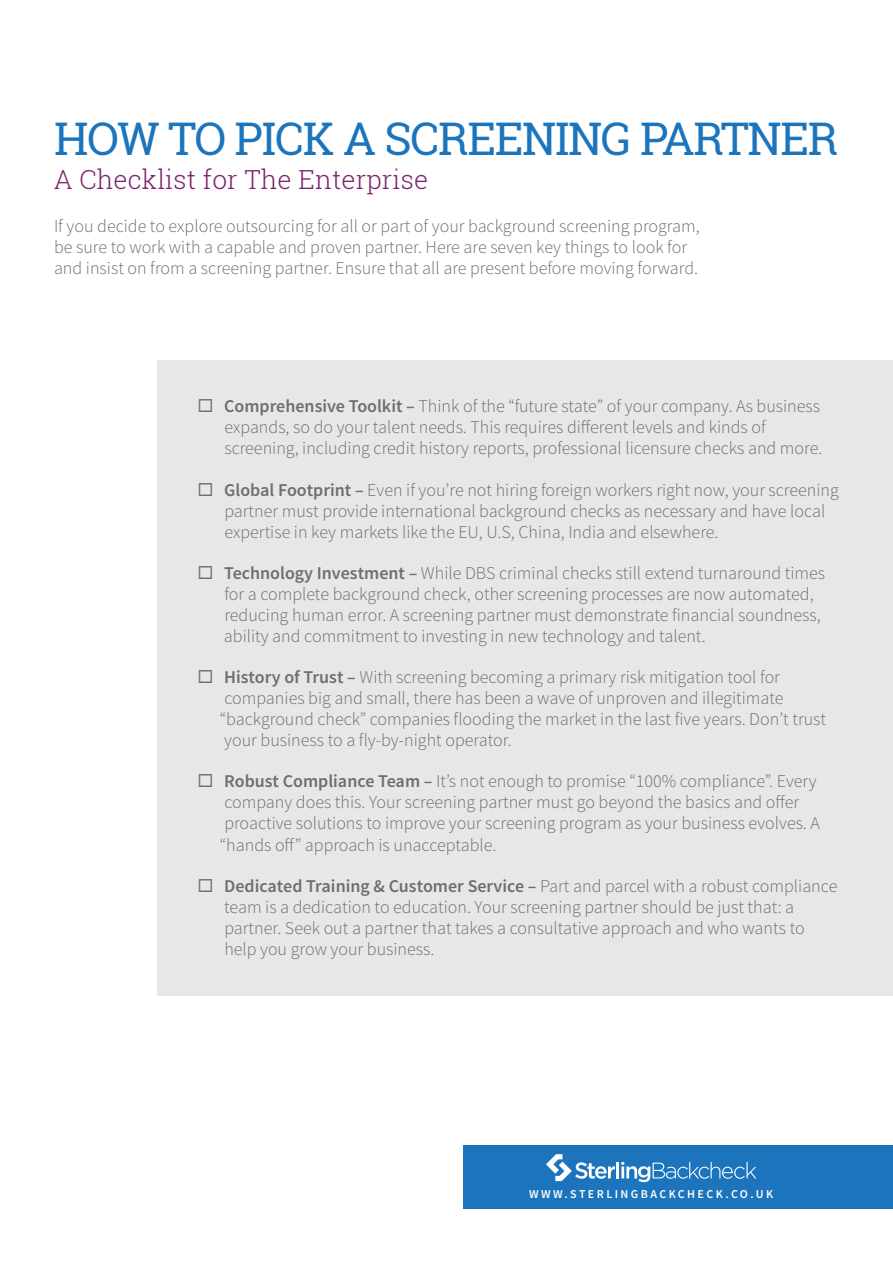
<style>
.page{position:relative;width:893px;height:1263px;background:#fff}
.page>*{position:absolute;margin:0;border:0;box-sizing:border-box;transform-origin:0 0}
.t1{font:45px "Roboto Slab";letter-spacing:-.03em;color:#1c75bc}
.t2{font:300 26.25px "Roboto Slab";letter-spacing:.005em;color:#7d246f}
.t3{font:300 18px/21px "Source Sans Pro";color:#6d6e71}
.t4{font:600 12px "Source Sans Pro";letter-spacing:.2em;color:#fff}
.s1{font-weight:600}
</style>
<div class="page">
<div style="left:157px;top:360px;width:736px;height:635px;background:#e7e7e7"></div>
<div style="left:463px;top:1145px;width:430px;height:64px;background:#1c75bc"></div>
<hr style="left:616px;top:1162px;width:3px;height:16px;background:#fff">
<svg style="left:621px;top:1162px;width:135px;height:20px"></svg>
<svg style="left:546px;top:1154px;width:69px;height:27px"></svg>
<h1 class="t1" style="left:54px;top:108px;width:786px">HOW TO PICK A SCREENING PARTNER</h1>
<h2 class="t2" style="left:54px;top:162px;width:376px">A Checklist for The Enterprise</h2>
<p class="t3" style="left:54px;top:216px;width:647px">If you decide to explore outsourcing for all or part of your background screening program, be sure to work with a capable and proven partner. Here are seven key things to look for and insist on from a screening partner. Ensure that all are present before moving forward.</p>
<p class="t3" style="left:224px;top:396px;width:599px;text-indent:-27px">◻ <span class="s1">Comprehensive Toolkit –</span> Think of the “future state” of your company. As business expands, so do your talent needs. This requires different levels and kinds of screening, including credit history reports, professional licensure checks and more.</p>
<p class="t3" style="left:224px;top:479px;width:616px;text-indent:-27px">◻ <span class="s1">Global Footprint –</span> Even if you’re not hiring foreign workers right now, your screening partner must provide international background checks as necessary and have local expertise in key markets like the EU, U.S, China, India and elsewhere.</p>
<p class="t3" style="left:224px;top:562px;width:603px;text-indent:-26px">◻ <span class="s1">Technology Investment –</span> While DBS criminal checks still extend turnaround times for a complete background check, other screening processes are now automated, reducing human error. A screening partner must demonstrate financial soundness, ability and commitment to investing in new technology and talent.</p>
<p class="t3" style="left:220px;top:667px;width:608px;text-indent:-22px">◻ <span class="s1">History of Trust –</span> With screening becoming a primary risk mitigation tool for companies big and small, there has been a wave of unproven and illegitimate “background check” companies flooding the market in the last five years. Don’t trust your business to a fly-by-night operator.</p>
<p class="t3" style="left:220px;top:771px;width:602px;text-indent:-22px">◻ <span class="s1">Robust Compliance Team –</span> It’s not enough to promise “100% compliance”. Every company does this. Your screening partner must go beyond the basics and offer proactive solutions to improve your screening program as your business evolves. A “hands off” approach is unacceptable.</p>
<p class="t3" style="left:224px;top:875px;width:615px;text-indent:-27px">◻ <span class="s1">Dedicated Training &amp; Customer Service –</span> Part and parcel with a robust compliance team is a dedication to education. Your screening partner should be just that: a partner. Seek out a partner that takes a consultative approach and who wants to help you grow your business.</p>
<p class="t4" style="left:529px;top:1186px;width:246px">WWW.STERLINGBACKCHECK.CO.UK</p>
</div>
